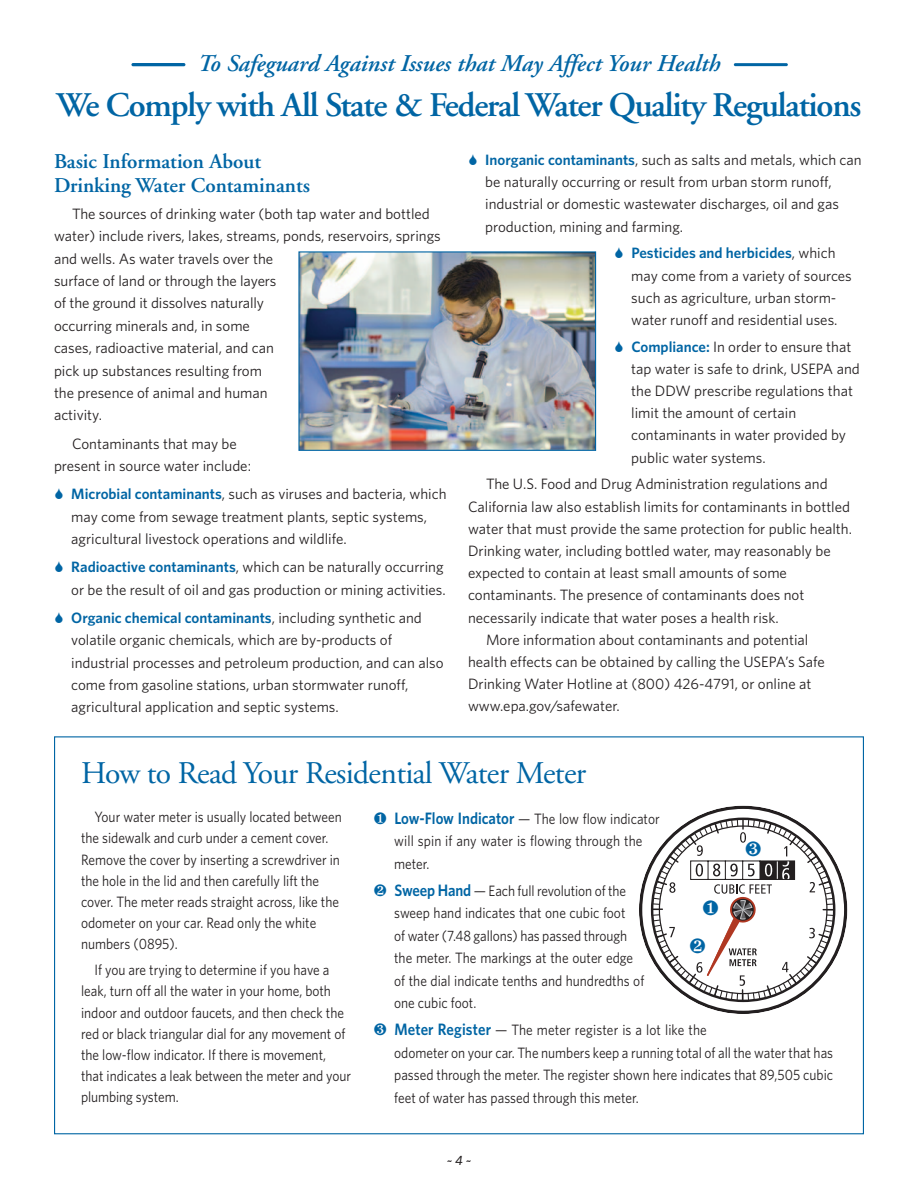
<style>
.page{position:relative;width:918px;height:1188px;background:#fff}
.page>*{position:absolute;margin:0;border:0;box-sizing:border-box;transform-origin:0 0}
.t1{font:600 34.5px "Adobe Garamond";letter-spacing:-.035em;color:#0065a4}
.t2{font:31.5px "Adobe Garamond";letter-spacing:-.02em;color:#0065a4}
.t3{font:italic 600 24px "Adobe Garamond";color:#0065a4}
.t4{font:600 21px/24px "Adobe Garamond";color:#0065a4}
.t5{font:15px/22.2px "Whitney";color:#231f20}
.t6{font:15px/21.1px "Whitney";color:#231f20;scale:.9 1}
.t7{font:italic 500 13.5px "Whitney";color:#231f20}
.s1{font-weight:600;color:#0065a4}
.s2{color:#0065a4}
.s3{font-weight:600;font-size:16.5px;color:#0065a4}
</style>
<div class="page">
<hr style="left:131px;top:63px;width:54px;height:3px;background:#0065a4;border-radius:2px">
<hr style="left:734px;top:63px;width:54px;height:3px;background:#0065a4;border-radius:2px">
<img style="left:300px;top:253px;width:294px;height:196px">
<div style="left:298px;top:251px;width:298px;height:200px;border:1px solid #0065a4"></div>
<svg style="left:639px;top:806px;width:208px;height:208px"></svg>
<svg style="left:650px;top:816px;width:187px;height:187px"></svg>
<p class="t3" style="left:198px;top:54px;width:524px">To Safeguard Against Issues that May Affect Your Health</p>
<p class="t1" style="left:56px;top:91px;width:807px">We Comply with All State &amp; Federal Water Quality Regulations</p>
<p class="t4" style="left:54px;top:151px;width:258px">Basic Information About<br>Drinking Water Contaminants</p>
<p class="t5" style="left:54px;top:204px;width:388px;text-indent:18px">The sources of drinking water (both tap water and bottled water) include rivers, lakes, streams, ponds, reservoirs, springs and wells. As water travels over the<br>surface of land or through the layers<br>of the ground it dissolves naturally<br>occurring minerals and, in some<br>cases, radioactive material, and can<br>pick up sub stances resulting from<br>the presence of animal and human<br>activity.</p>
<p class="t5" style="left:54px;top:433px;width:199px;text-align:center">Contaminants that may be present in source water include:</p>
<p class="t5" style="left:71px;top:484px;width:377px"><span class="s1">Microbial contaminants</span>, such as viruses and bacteria, which may come from sewage treatment plants, septic systems, agricultural livestock operations and wildlife.</p>
<p class="t5" style="left:71px;top:557px;width:376px"><span class="s1">Radioactive contaminants</span>, which can be naturally occurring or be the result of oil and gas production or mining activities.</p>
<p class="t5" style="left:71px;top:608px;width:374px"><span class="s1">Organic chemical contaminants</span>, including synthetic and volatile organic chemicals, which are by-products of industrial processes and petroleum production, and can also come from gasoline stations, urban stormwater runoff, agricultural application and septic systems.</p>
<p class="t5" style="left:485px;top:150px;width:378px"><span class="s1">Inorganic contaminants</span>, such as salts and metals, which can be natur ally occurring or result from urban storm runoff, industrial or domestic wastewater discharges, oil and gas production, mining and farming.</p>
<p class="t5" style="left:631px;top:243px;width:222px"><span class="s1">Pesticides and herbicides</span>, which may come from a variety of sources such as agriculture, urban storm - water runoff and residential uses.</p>
<p class="t5" style="left:631px;top:337px;width:230px"><span class="s1">Compliance:</span> In order to ensure that tap water is safe to drink, USEPA and the DDW prescribe regulations that limit the amount of certain contaminants in water provided by public water systems.</p>
<p class="t5" style="left:468px;top:474px;width:386px;text-indent:18px">The U.S. Food and Drug Administration regulations and California law also establish limits for contaminants in bottled water that must provide the same protection for public health.<br>Drinking water, including bottled water, may reasonably be expected to contain at least small amounts of some contaminants. The presence of contami nants does not necessarily indicate that water poses a health risk.</p>
<p class="t5" style="left:468px;top:630px;width:358px;text-indent:18px">More information about contaminants and potential health effects can be obtained by calling the USEPA’s Safe Drinking Water Hotline at (800) 426-4791, or online at www.epa.gov/safewater.</p>
<p class="t2" style="left:81px;top:760px;width:507px">How to Read Your Residential Water Meter</p>
<p class="t6" style="left:81px;top:808px;width:291px;text-indent:14px">Your water meter is usually located between the side walk and curb under a cement cover.<br>Remove the cover by insert ing a screwdriver in the hole in the lid and then care fully lift the cover. The meter reads straight across, like the odometer on your car. Read only the white numbers (0895).</p>
<p class="t6" style="left:81px;top:961px;width:301px;text-indent:14px">If you are trying to determine if you have a leak, turn off all the water in your home, both indoor and out door faucets, and then check the red or black triangular dial for any move ment of the low-flow indicator. If there is movement, that indicates a leak between the meter and your plumbing system.</p>
<p class="t6" style="left:394px;top:808px;width:297px;line-height:22.5px;text-indent:-20px"><span class="s2">❶</span> <span class="s3">Low-Flow Indicator</span> — The low flow indicator will spin if any water is flowing through the meter.</p>
<p class="t6" style="left:394px;top:880px;width:279px;line-height:22.5px;text-indent:-20px"><span class="s2">❷</span> <span class="s3">Sweep Hand</span> — Each full revolution of the sweep hand indicates that one cubic foot<br>of water (7.48 gallons) has passed through the meter. The markings at the outer edge of the dial indicate tenths and hundredths of one cubic foot.</p>
<p class="t6" style="left:394px;top:1020px;width:489px;line-height:22.5px;text-indent:-20px"><span class="s2">❸</span> <span class="s3">Meter Register</span> — The meter register is a lot like the<br>odometer on your car. The numbers keep a running total of all the water that has passed through the meter. The register shown here indicates that 89,505 cubic feet of water has passed through this meter.</p>
<p class="t7" style="left:447px;top:1155px;width:26px">~ 4 ~</p>
</div>
